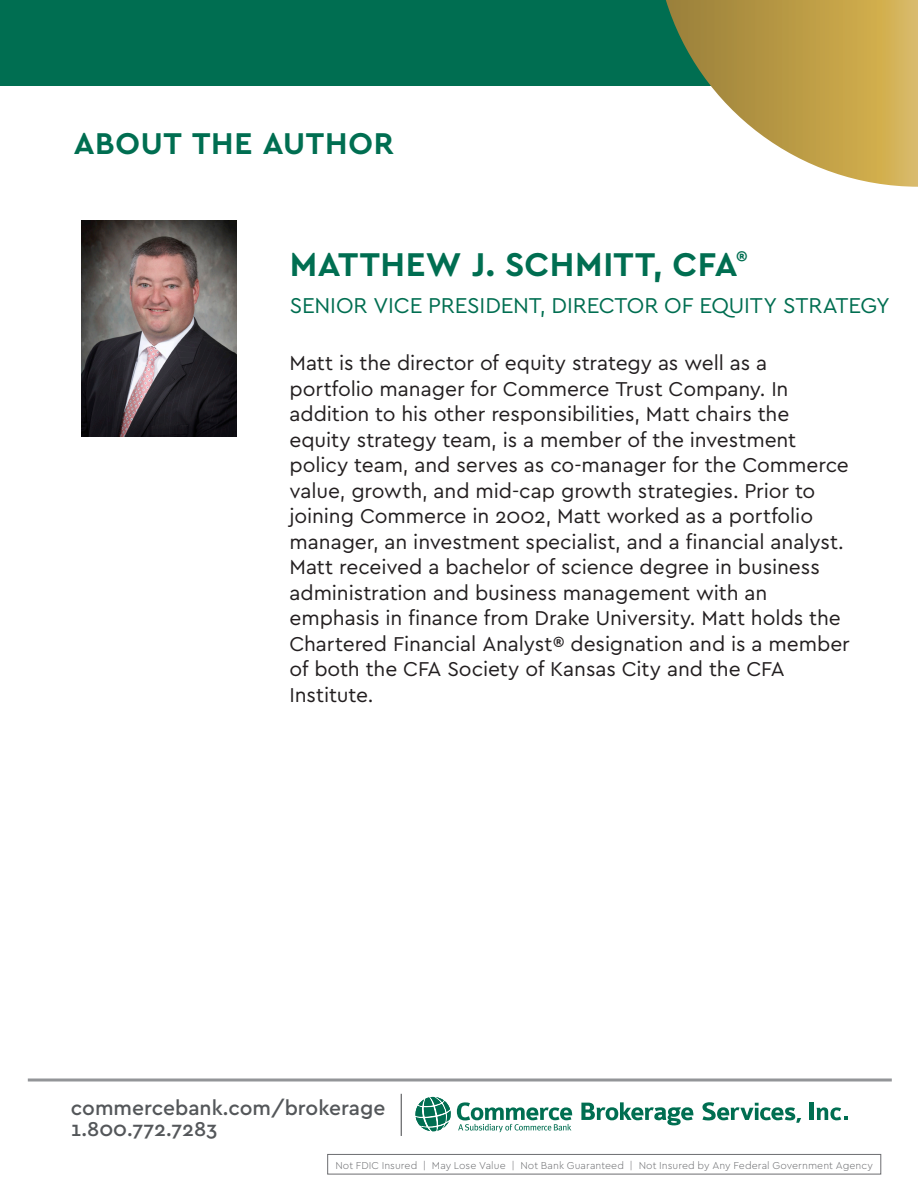
<style>
.page{position:relative;width:918px;height:1188px;background:#fff}
.page>*{position:absolute;margin:0;border:0;box-sizing:border-box;transform-origin:0 0}
.Deck{font:700 34.5px "Cera";letter-spacing:.01em;color:#006e51}
.t1{font:700 31.5px "Cera";letter-spacing:.025em;color:#006e51}
.Deck-2{font:22.5px "Cera";letter-spacing:-.005em;color:#006e51}
.Deck-3{font:21px/25.5px "Cera";letter-spacing:-.005em;color:#231f20}
.t2{font:500 21px "Cera";color:#54575a}
.t3{font:300 10.5px "Cera";letter-spacing:.01em;color:#6c6d70}
</style>
<div class="page">
<img style="left:81px;top:220px;width:155px;height:216px">
<div style="left:327px;top:1154px;width:554px;height:20px;border:1px solid #6c6d70"></div>
<div style="left:0;top:0;width:918px;height:86px;background:#006e51"></div>
<svg style="left:666px;top:0;width:252px;height:187px"></svg>
<svg style="left:28px;top:1078px;width:864px;height:4px;background:#adafb1"></svg>
<svg style="left:702px;top:1102px;width:99px;height:21px"></svg>
<hr style="left:810px;top:1103px;width:4px;height:17px;background:#006e51">
<svg style="left:817px;top:1107px;width:30px;height:13px"></svg>
<svg style="left:581px;top:1102px;width:112px;height:23px"></svg>
<svg style="left:416px;top:1097px;width:35px;height:35px"></svg>
<svg style="left:457px;top:1102px;width:115px;height:30px"></svg>
<hr style="left:401px;top:1094px;width:1px;height:42px;background:#57585a">
<p class="t1" style="left:74px;top:122px;width:322px">ABOUT THE AUTHOR</p>
<p class="Deck" style="left:290px;top:242px;width:459px">MATTHEW J. SCHMITT, CFA<sup>®</sup></p>
<p class="Deck-2" style="left:290px;top:291px;width:602px">SENIOR VICE PRESIDENT, DIRECTOR OF EQUITY STRATEGY</p>
<p class="Deck-3" style="left:290px;top:349px;width:562px">Matt is the director of equity strategy as well as a portfolio manager for Commerce Trust Company. In addition to his other responsibilities, Matt chairs the equity strategy team, is a member of the investment policy team, and serves as co-manager for the Commerce value, growth, and mid-cap growth strategies. Prior to joining Commerce in 2002, Matt worked as a portfolio manager, an investment specialist, and a financial analyst.<br>Matt received a bachelor of science degree in business administration and business management with an emphasis in finance from Drake University. Matt holds the Chartered Financial Analyst® designation and is a member of both the CFA Society of Kansas City and the CFA Institute.</p>
<p class="t2" style="left:71px;top:1094px;width:316px">commercebank.com/brokerage</p>
<p class="t2" style="left:71px;top:1115px;width:148px">1.800.772.7283</p>
<p class="t3" style="left:335px;top:1158px;width:539px">Not FDIC Insured | May Lose Value | Not Bank Guaranteed | Not Insured by Any Federal Government Agency</p>
</div>
